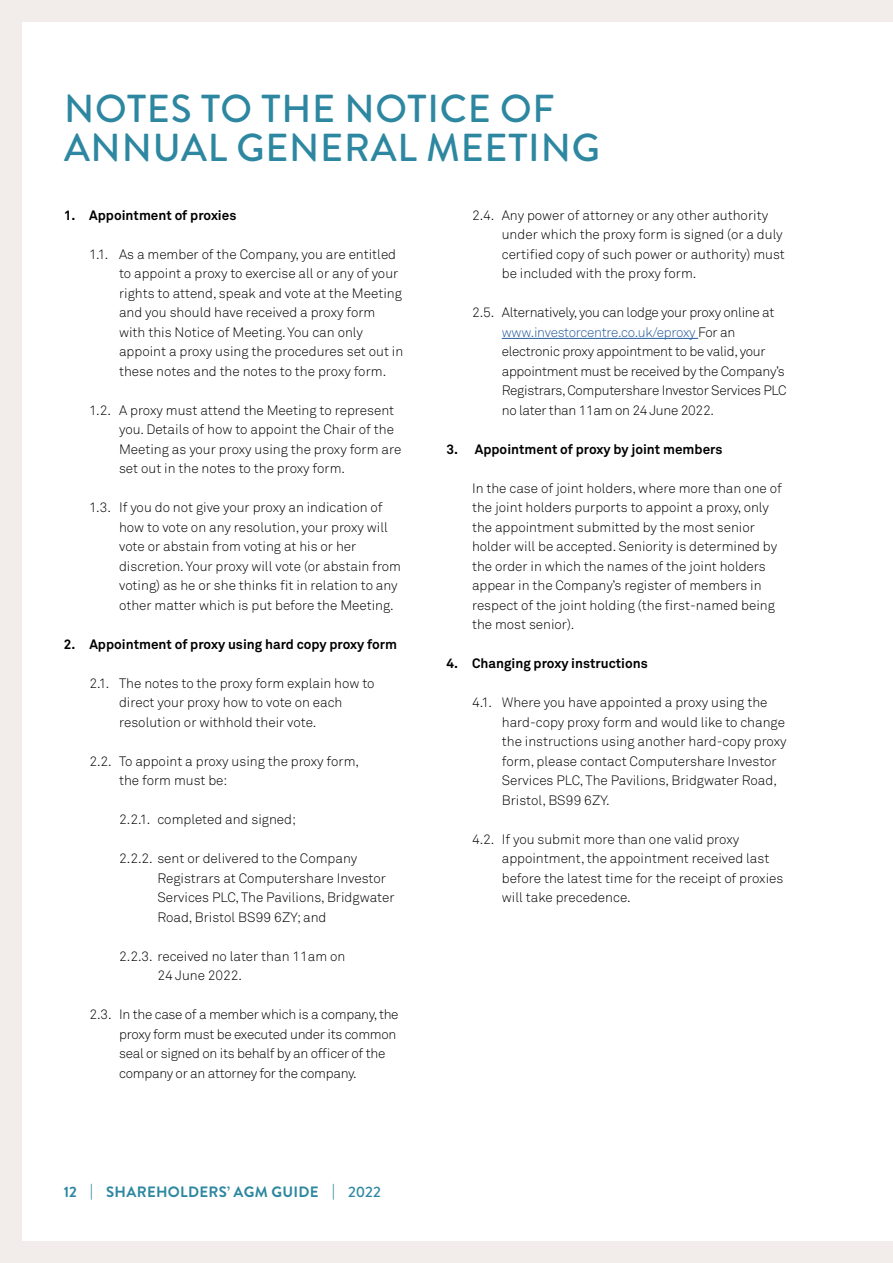
<style>
.page{position:relative;width:893px;height:1263px;background:#fff}
.page>*{position:absolute;margin:0;border:0;box-sizing:border-box;transform-origin:0 0}
.t1{font:500 39px/39px "Brandon Grotesque";letter-spacing:.02em;color:#2d87a0}
.t2{font:700 15px "Brandon Grotesque";letter-spacing:.02em;color:#2d87a0}
.t3{font:13.5px/19.5px "Akkurat Light Pro";color:#000}
.t4{font:13.5px/19.5px "Akkurat Light Pro";letter-spacing:-.02em;color:#000}
.t5{font:700 13.5px "Akkurat Std";color:#000}
.s1{font-weight:500}
.s2{color:#275b9b}
</style>
<div class="page">
<div style="left:0;top:0;width:893px;height:21px;background:#f2edea"></div>
<div style="left:0;top:1242px;width:893px;height:21px;background:#f2edea"></div>
<div style="left:0;top:0;width:21px;height:1263px;background:#f2edea"></div>
<hr style="left:502px;top:338px;width:196px;height:1px;background:#275b9b">
<h1 class="t1" style="left:64px;top:90px;width:537px">NOTES TO THE NOTICE OF<br>ANNUAL GENERAL MEETING</h1>
<p class="t5" style="left:64px;top:207px;width:174px">1. Appointment of proxies</p>
<p class="t3" style="left:119px;top:245px;width:286px;text-indent:-30px">1.1. As a member of the Company, you are entitled to appoint a proxy to exercise all or any of your rights to attend, speak and vote at the Meeting and you should have received a proxy form with this Notice of Meeting. You can only appoint a proxy using the procedures set out in these notes and the notes to the proxy form.</p>
<p class="t3" style="left:119px;top:401px;width:284px;text-indent:-30px">1.2. A proxy must attend the Meeting to represent you. Details of how to appoint the Chair of the Meeting as your proxy using the proxy form are set out in the notes to the proxy form.</p>
<p class="t3" style="left:119px;top:498px;width:284px;text-indent:-30px">1.3. If you do not give your proxy an indication of how to vote on any resolution, your proxy will vote or abstain from voting at his or her discretion. Your proxy will vote (or abstain from voting) as he or she thinks fit in relation to any other matter which is put before the Meeting.</p>
<p class="t5" style="left:64px;top:636px;width:335px">2. Appointment of proxy using hard copy proxy form</p>
<p class="t3" style="left:119px;top:673px;width:257px;text-indent:-30px">2.1. The notes to the proxy form explain how to direct your proxy how to vote on each resolution or withhold their vote.</p>
<p class="t3" style="left:119px;top:751px;width:242px;text-indent:-30px">2.2. To appoint a proxy using the proxy form, the form must be:</p>
<p class="t3" style="left:119px;top:810px;width:178px">2.2.1. completed and signed;</p>
<p class="t3" style="left:157px;top:849px;width:239px;text-indent:-38px">2.2.2. sent or delivered to the Company Registrars at Computershare Investor Services PLC, The Pavilions, Bridgwater Road, Bristol BS99 6ZY; and</p>
<p class="t3" style="left:157px;top:946px;width:189px;text-indent:-38px">2.2.3. received no later than 11am on<br>24 June 2022.</p>
<p class="t4" style="left:119px;top:1005px;width:281px;text-indent:-30px">2.3. In the case of a member which is a company, the proxy form must be executed under its common seal or signed on its behalf by an officer of the company or an attorney for the company.</p>
<p class="t2" style="left:64px;top:1181px;width:319px">12 | SHAREHOLDERS’ AGM GUIDE | <span class="s1">2022</span></p>
<p class="t3" style="left:502px;top:206px;width:285px;text-indent:-30px">2.4. Any power of attorney or any other authority under which the proxy form is signed (or a duly certified copy of such power or authority) must be included with the proxy form.</p>
<p class="t4" style="left:502px;top:303px;width:286px;text-indent:-30px">2.5. Alternatively, you can lodge your proxy online at <span class="s2">www.investorcentre.co.uk/eproxy</span> For an electronic proxy appointment to be valid, your appointment must be received by the Company’s Registrars, Computershare Investor Services PLC no later than 11am on 24 June 2022.</p>
<p class="t5" style="left:446px;top:441px;width:277px">3. Appointment of proxy by joint members</p>
<p class="t3" style="left:472px;top:479px;width:311px">In the case of joint holders, where more than one of the joint holders purports to appoint a proxy, only the appointment submitted by the most senior holder will be accepted. Seniority is determined by the order in which the names of the joint holders appear in the Company’s register of members in respect of the joint holding (the first-named being the most senior).</p>
<p class="t5" style="left:446px;top:655px;width:203px">4. Changing proxy instructions</p>
<p class="t3" style="left:502px;top:693px;width:286px;text-indent:-30px">4.1. Where you have appointed a proxy using the hard-copy proxy form and would like to change the instructions using another hard-copy proxy form, please contact Computershare Investor Services PLC, The Pavilions, Bridgwater Road, Bristol, BS99 6ZY.</p>
<p class="t3" style="left:502px;top:829px;width:283px;text-indent:-30px">4.2. If you submit more than one valid proxy appointment, the appointment received last before the latest time for the receipt of proxies will take precedence.</p>
</div>
